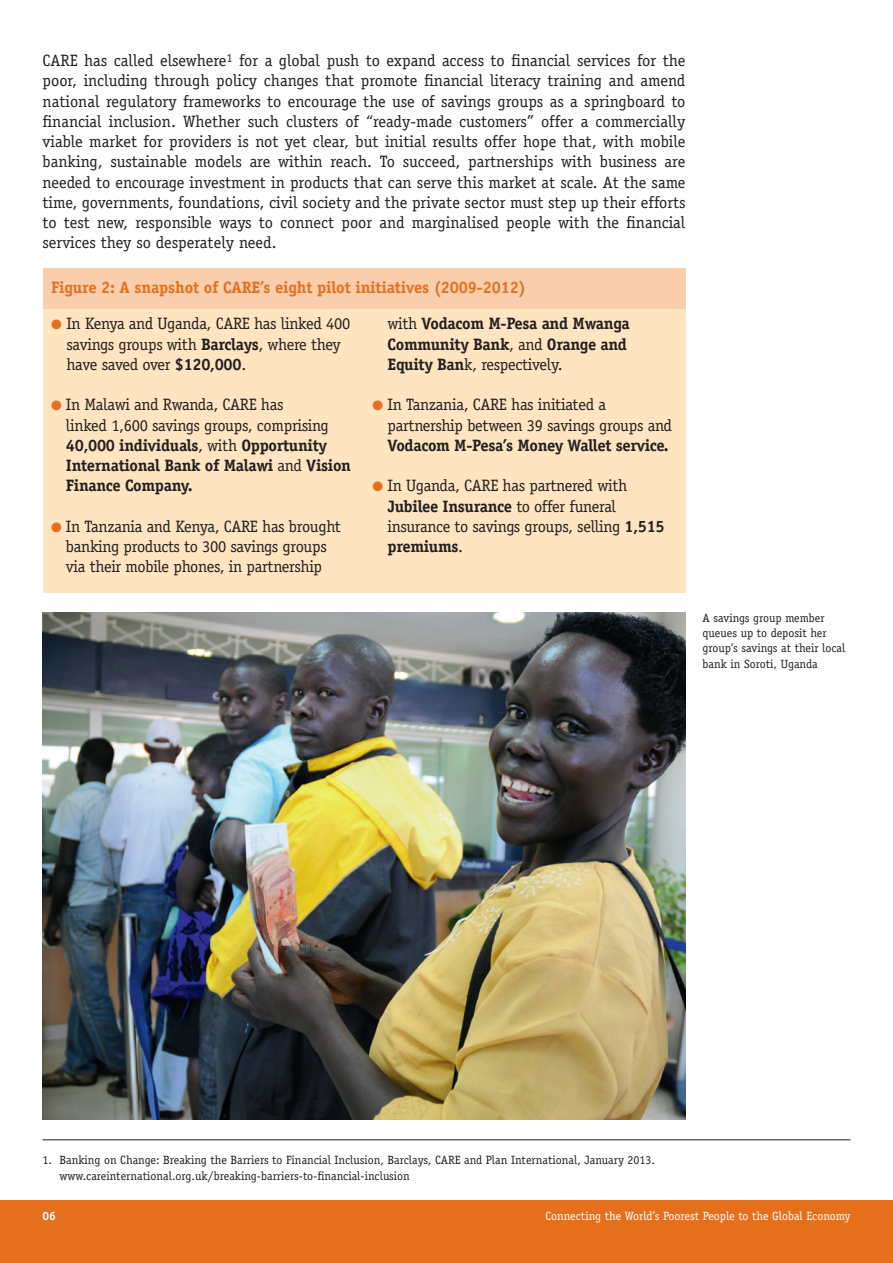
<style>
.page{position:relative;width:893px;height:1263px;background:#fff}
.page>*{position:absolute;margin:0;border:0;box-sizing:border-box;transform-origin:0 0}
.Body_Copy{font:16.5px/20.2px "Officina Serif";letter-spacing:-.02em;color:#231f20}
.Body_Copy-2{font:700 16.5px/20.2px "Officina Serif";letter-spacing:-.02em;color:#231f20}
.Body_Copy-3{font:700 16.5px "Officina Serif";letter-spacing:-.01em;color:#e4701e}
.t1{font:12px/15.1px "Officina Serif";color:#231f20}
.t2{font:12px "Officina Serif";color:#fff}
.t3{font:700 12px "Officina Serif";color:#fff}
.s1{color:#e4701e}
.s2{font-weight:700}
.s3{font-weight:400}
</style>
<div class="page">
<div style="left:0;top:1200px;width:893px;height:63px;background:#e4701e"></div>
<div style="left:43px;top:289px;width:642px;height:304px;background:#fee4c0"></div>
<div style="left:43px;top:269px;width:642px;height:40px;background:#f8cead"></div>
<hr style="left:43px;top:1139px;width:807px;height:1px;background:#231f20">
<img style="left:43px;top:613px;width:642px;height:506px">
<p class="Body_Copy" style="left:43px;top:50px;width:644px;text-align:justify">CARE has called elsewhere<sup>1</sup> for a global push to expand access to financial services for the poor, including through policy changes that promote financial literacy training and amend national regulatory frameworks to encourage the use of savings groups as a springboard to financial inclusion. Whether such clusters of “ready-made customers” offer a commercially viable market for providers is not yet clear, but initial results offer hope that, with mobile banking, sustainable models are within reach. To succeed, partnerships with business are needed to encourage investment in products that can serve this market at scale. At the same time, governments, foundations, civil society and the private sector must step up their efforts to test new, responsible ways to connect poor and marginalised people with the financial services they so desperately need.</p>
<p class="Body_Copy-3" style="left:51px;top:277px;width:477px">Figure 2: A snapshot of CARE’s eight pilot initiatives (2009-2012)</p>
<p class="Body_Copy" style="left:66px;top:314px;width:285px;text-indent:-15px"><span class="s1">●</span> In Kenya and Uganda, CARE has linked 400 savings groups with <span class="s2">Barclays</span>, where they have saved over <span class="s2">$120,000</span>.</p>
<p class="Body_Copy-2" style="left:66px;top:394px;width:287px;text-indent:-15px"><span class="s1">●</span> <span class="s3">In Malawi and Rwanda, CARE has<br>linked 1,600 savings groups, comprising </span>40,000 individuals<span class="s3">, with</span> Opportunity International Bank of Malawi <span class="s3">and</span> Vision Finance Company.</p>
<p class="Body_Copy" style="left:51px;top:516px;width:292px;text-align:center"><span class="s1">●</span> In Tanzania and Kenya, CARE has brought banking products to 300 savings groups<br>via their mobile phones, in partnership</p>
<p class="Body_Copy-2" style="left:388px;top:313px;width:244px"><span class="s3">with</span> Vodacom M-Pesa and Mwanga<br>Community Bank<span class="s3">, and</span> Orange and<br>Equity Ban<span class="s3">k, respectively.</span></p>
<p class="Body_Copy" style="left:388px;top:395px;width:286px;text-indent:-15px"><span class="s1">●</span> In Tanzania, CARE has initiated a partnership between 39 savings groups and<br><span class="s2">Vodacom M-Pesa’s Money Wallet service.</span></p>
<p class="Body_Copy" style="left:388px;top:476px;width:279px;text-indent:-15px"><span class="s1">●</span> In Uganda, CARE has partnered with<br><span class="s2">Jubilee Insurance</span> to offer funeral insurance to savings groups, selling <span class="s2">1,515 premiums</span>.</p>
<p class="t1" style="left:702px;top:610px;width:144px">A savings group member queues up to deposit her group’s savings at their local bank in Soroti, Uganda</p>
<p class="t1" style="left:60px;top:1152px;width:597px;text-indent:-17px">1. Banking on Change: Breaking the Barriers to Financial Inclusion, Barclays, CARE and Plan International, January 2013. www.careinternational.org.uk/breaking-barriers-to-financial-inclusion</p>
<p class="t3" style="left:43px;top:1209px;width:15px">06</p>
<p class="t2" style="left:545px;top:1209px;width:307px">Connecting the World’s Poorest People to the Global Economy</p>
</div>
